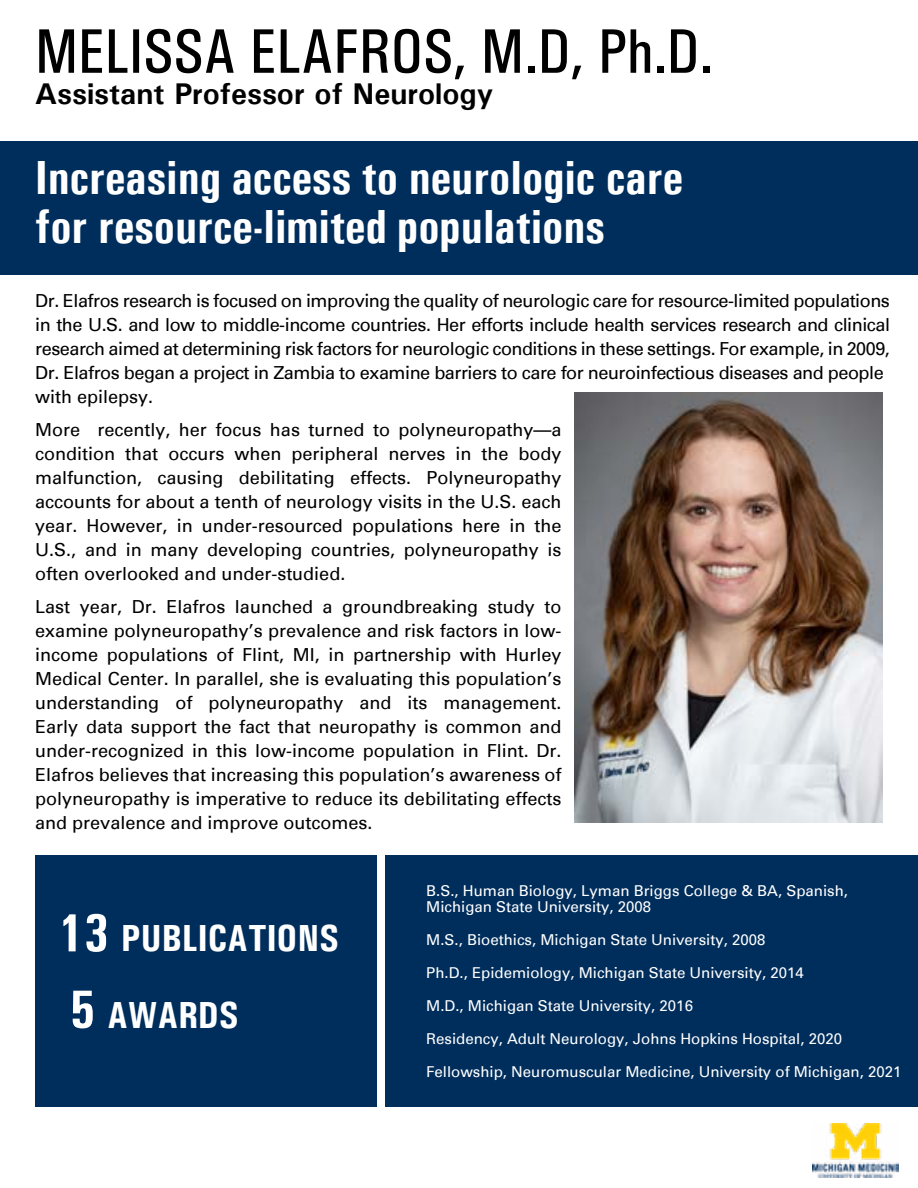
<style>
.page{position:relative;width:918px;height:1188px;background:#fff}
.page>*{position:absolute;margin:0;border:0;box-sizing:border-box;transform-origin:0 0}
.t1{font:500 condensed 63px "Univers";color:#000}
.t2{font:700 condensed 48px/49.5px "Univers";color:#fff}
.t3{font:700 condensed 37.8px/76.5px "Univers";color:#fff}
.t4{font:700 30px "Univers";color:#000}
.t5{font:18px/24px "Univers";letter-spacing:-.025em;color:#000;text-align:justify}
.t6{font:15px/16.5px "Univers";color:#fff}
.s1{font-size:54px}
</style>
<div class="page">
<div style="left:0;top:141px;width:918px;height:134px;background:#002e5c"></div>
<img style="left:574px;top:392px;width:309px;height:430px">
<div style="left:35px;top:855px;width:342px;height:252px;background:#002e5c"></div>
<div style="left:385px;top:855px;width:533px;height:252px;background:#002e5c"></div>
<img style="left:812px;top:1123px;width:86px;height:54px">
<h1 class="t1" style="left:35px;top:14px;width:680px">MELISSA ELAFROS, M.D, Ph.D.</h1>
<h3 class="t4" style="left:35px;top:75px;width:460px">Assistant Professor of Neurology</h3>
<h2 class="t2" style="left:35px;top:152px;width:649px">Increasing access to neurologic care for resource-limited populations</h2>
<p class="t5" style="left:35px;top:289px;width:856px;text-align:left">Dr. Elafros research is focused on improving the quality of neurologic care for resource-limited populations in the U.S. and low to middle-income countries. Her efforts include health services research and clinical research aimed at determining risk factors for neurologic conditions in these settings. For example, in 2009, Dr. Elafros began a project in Zambia to examine barriers to care for neuroinfectious diseases and people with epilepsy.</p>
<p class="t5" style="left:35px;top:418px;width:528px">More recently, her focus has turned to polyneuropathy—a condition that occurs when peripheral nerves in the body malfunction, causing debilitating effects. Polyneuropathy accounts for about a tenth of neurology visits in the U.S. each year. However, in under-resourced populations here in the U.S., and in many developing countries, polyneuropathy is often overlooked and under-studied.</p>
<p class="t5" style="left:35px;top:595px;width:528px">Last year, Dr. Elafros launched a groundbreaking study to examine polyneuropathy’s prevalence and risk factors in low&shy;income populations of Flint, MI, in partnership with Hurley Medical Center. In parallel, she is evaluating this population’s understanding of polyneuropathy and its management.<br>Early data support the fact that neuropathy is common and under-recognized in this low-income population in Flint. Dr.<br>Elafros believes that increasing this population’s awareness of polyneuropathy is imperative to reduce its debilitating effects and prevalence and improve outcomes.</p>
<h3 class="t3" style="left:69px;top:900px;width:271px;text-indent:-12px"><span class="s1">13</span> PUBLICATIONS<br><span class="s1">5</span> AWARDS</h3>
<p class="t6" style="left:426px;top:883px;width:423px">B.S., Human Biology, Lyman Briggs College &amp; BA, Spanish,<br>Michigan State University, 2008</p>
<p class="t6" style="left:426px;top:932px;width:341px">M.S., Bioethics, Michigan State University, 2008</p>
<p class="t6" style="left:426px;top:965px;width:379px">Ph.D., Epidemiology, Michigan State University, 2014</p>
<p class="t6" style="left:426px;top:998px;width:268px">M.D., Michigan State University, 2016</p>
<p class="t6" style="left:426px;top:1023px;width:477px;line-height:33px">Residency, Adult Neurology, Johns Hopkins Hospital, 2020<br>Fellowship, Neuromuscular Medicine, University of Michigan, 2021</p>
</div>
